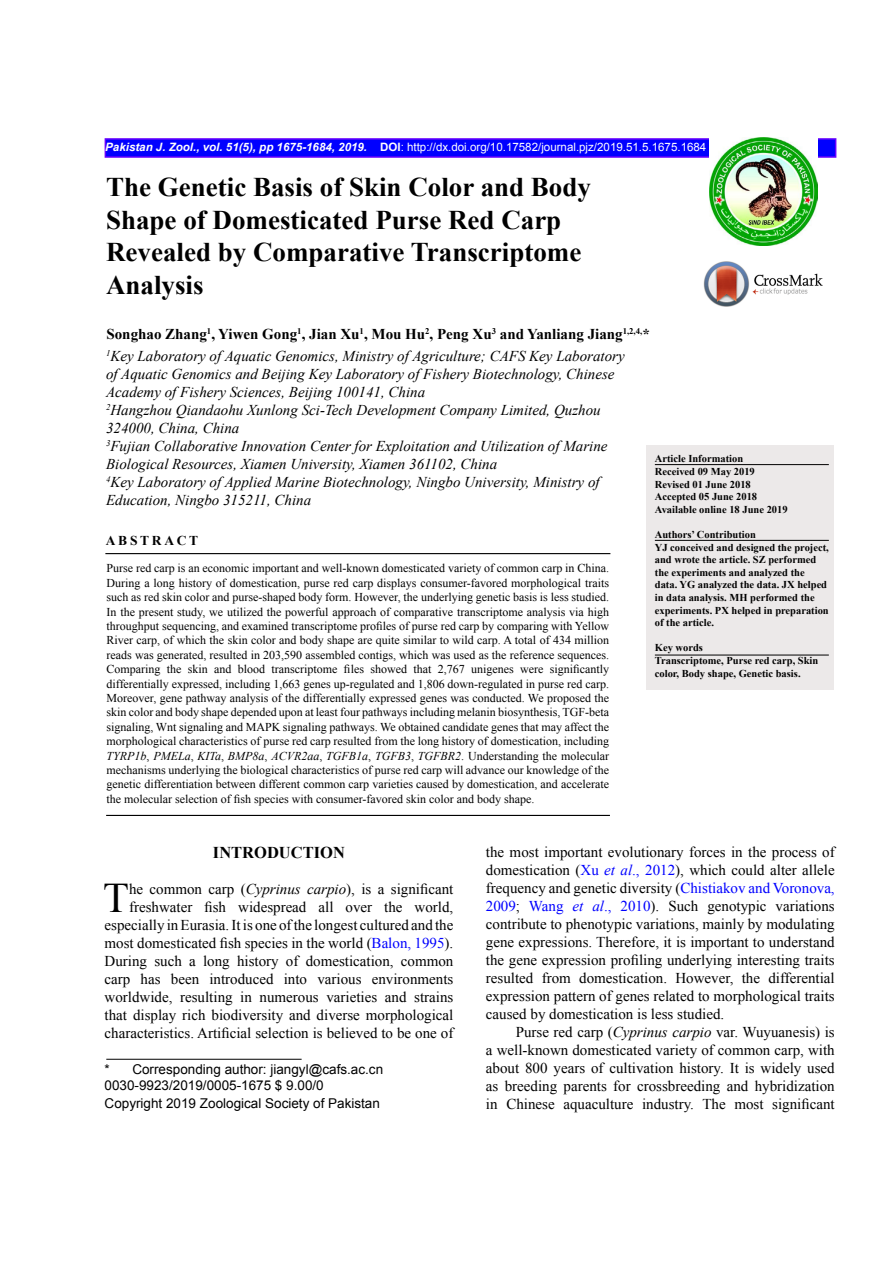
<style>
.page{position:relative;width:893px;height:1263px;background:#fff}
.page>*{position:absolute;margin:0;border:0;box-sizing:border-box;transform-origin:0 0}
.t1{font:42.15px "Times New Roman";color:#000}
.t2{font:700 27px/32.4px "Times New Roman";color:#000}
.t3{font:700 16.5px "Times New Roman";color:#000}
.t4{font:15px/18px "Times New Roman";color:#000;text-align:justify}
.t5{font:italic 15px/18px "Times New Roman";color:#000}
.t6{font:13.5px/16.2px "Arial";color:#000}
.t7{font:700 13.5px "Times New Roman";letter-spacing:.2em;color:#000}
.t8{font:12px/14.4px "Times New Roman";color:#000;text-align:justify}
.t9{font:11.55px "Arial";color:#fff}
.t10{font:700 10.5px/12.6px "Times New Roman";color:#000}
.s1{font-weight:700;font-style:italic}
.s2{font-weight:700}
.s3{font-weight:700;font-style:normal}
.s4{font-style:italic}
.s5{color:#00f}
.s6{font-style:italic;color:#00f}
</style>
<div class="page">
<img style="left:703px;top:261px;width:120px;height:45px">
<div style="left:105px;top:138px;width:731px;height:20px;background:#00f;border:2px solid #60f"></div>
<img style="left:709px;top:138px;width:108px;height:108px">
<div style="left:646px;top:445px;width:187px;height:245px;background:#ece9e9"></div>
<hr style="left:655px;top:540px;width:174px;height:1px;background:#000">
<hr style="left:105px;top:553px;width:505px;height:1px;background:#000">
<hr style="left:106px;top:815px;width:504px;height:1px;background:#000">
<hr style="left:655px;top:464px;width:174px;height:1px;background:#000">
<hr style="left:106px;top:1059px;width:196px;height:1px;background:#000">
<hr style="left:655px;top:655px;width:174px;height:1px;background:#000">
<p class="t9" style="left:105px;top:140px;width:603px"><span class="s1">Pakistan J. Zool., vol. 51(5), pp 1675-1684, 2019.</span> <span class="s2">DOI</span>: http://dx.doi.org/10.17582/journal.pjz/2019.51.5.1675.1684</p>
<h2 class="t2" style="left:106px;top:171px;width:486px">The Genetic Basis of Skin Color and Body<br>Shape of Domesticated Purse Red Carp<br>Revealed by Comparative Transcriptome<br>Analysis</h2>
<p class="t5" style="left:106px;top:322px;width:545px;line-height:22.2px"><span class="s3">Songhao Zhang</span><sup>1</sup><span class="s3">, Yiwen Gong</span><sup>1</sup><span class="s3">, Jian Xu</span><sup>1</sup><span class="s3">, Mou Hu</span><sup>2</sup><span class="s3">, Peng Xu</span><sup>3</sup> <span class="s3">and Yanliang Jiang</span><sup>1,2,4,</sup><span class="s3">*<br></span><sup>1</sup>Key Laboratory of Aquatic Genomics, Ministry of Agriculture; CAFS Key Laboratory</p>
<p class="t5" style="left:106px;top:364px;width:510px">of Aquatic Genomics and Beijing Key Laboratory of Fishery Biotechnology, Chinese Academy of Fishery Sciences, Beijing 100141, China<br><sup>2</sup>Hangzhou Qiandaohu Xunlong Sci-Tech Development Company Limited, Quzhou 324000, China, China<br><sup>3</sup>Fujian Collaborative Innovation Center for Exploitation and Utilization of Marine Biological Resources, Xiamen University, Xiamen 361102, China<br><sup>4</sup>Key Laboratory of Applied Marine Biotechnology, Ningbo University, Ministry of Education, Ningbo 315211, China</p>
<p class="t10" style="left:655px;top:452px;width:134px">Article Information<br>Received 09 May 2019<br>Revised 01 June 2018<br>Accepted 05 June 2018<br>Available online 18 June 2019</p>
<p class="t10" style="left:655px;top:528px;width:175px">Authors’ Contribution<br>YJ conceived and designed the project, and wrote the article. SZ performed the experiments and analyzed the data. YG analyzed the data. JX helped in data analysis. MH performed the experiments. PX helped in preparation of the article.</p>
<p class="t10" style="left:655px;top:641px;width:165px">Key words<br>Transcriptome, Purse red carp, Skin color, Body shape, Genetic basis.</p>
<p class="t7" style="left:106px;top:531px;width:94px">ABSTRACT</p>
<p class="t8" style="left:107px;top:561px;width:504px">Purse red carp is an economic important and well-known domesticated variety of common carp in China.<br>During a long history of domestication, purse red carp displays consumer-favored morphological traits such as red skin color and purse-shaped body form. However, the underlying genetic basis is less studied.<br>In the present study, we utilized the powerful approach of comparative transcriptome analysis via high throughput sequencing, and examined transcriptome profiles of purse red carp by comparing with Yellow River carp, of which the skin color and body shape are quite similar to wild carp. A total of 434 million reads was generated, resulted in 203,590 assembled contigs, which was used as the reference sequences.<br>Comparing the skin and blood transcriptome files showed that 2,767 unigenes were significantly differentially expressed, including 1,663 genes up-regulated and 1,806 down-regulated in purse red carp.<br>Moreover, gene pathway analysis of the differentially expressed genes was conducted. We proposed the skin color and body shape depended upon at least four pathways including melanin biosynthesis, TGF-beta signaling, Wnt signaling and MAPK signaling pathways. We obtained candidate genes that may affect the morphological characteristics of purse red carp resulted from the long history of domestication, including <span class="s4">TYRP1b</span>, <span class="s4">PMELa</span>, <span class="s4">KITa</span>, <span class="s4">BMP8a</span>, <span class="s4">ACVR2aa</span>, <span class="s4">TGFB1a</span>, <span class="s4">TGFB3</span>, <span class="s4">TGFBR2</span>. Understanding the molecular mechanisms underlying the biological characteristics of purse red carp will advance our knowledge of the genetic differentiation between different common carp varieties caused by domestication, and accelerate the molecular selection of fish species with consumer-favored skin color and body shape.</p>
<h3 class="t3" style="left:213px;top:841px;width:133px">INTRODUCTION</h3>
<p class="t4" style="left:105px;top:879px;width:350px;text-align:right">he common carp (<span class="s4">Cyprinus carpio</span>), is a significant freshwater fish widespread all over the world, especially in Eurasia. It is one of the longest cultured and the most domesticated fish species in the world (<span class="s5">Balon, 1995</span>).<br>During such a long history of domestication, common carp has been introduced into various environments worldwide, resulting in numerous varieties and strains that display rich biodiversity and diverse morphological characteristics. Artificial selection is believed to be one of</p>
<p class="t6" style="left:105px;top:1061px;width:280px">* Corresponding author: jiangyl@cafs.ac.cn<br>0030-9923/2019/0005-1675 $ 9.00/0</p>
<p class="t6" style="left:105px;top:1095px;width:277px">Copyright 2019 Zoological Society of Pakistan</p>
<h1 class="t1" style="left:103px;top:869px;width:27px">T</h1>
<p class="t4" style="left:486px;top:842px;width:350px">the most important evolutionary forces in the process of domestication (<span class="s5">Xu</span> <span class="s6">et al</span><span class="s5">., 2012</span>), which could alter allele frequency and genetic diversity (<span class="s5">Chistiakov and Voronova, 2009</span>; <span class="s5">Wang</span> <span class="s6">et al</span><span class="s5">., 2010</span>). Such genotypic variations contribute to phenotypic variations, mainly by modulating gene expressions. Therefore, it is important to understand the gene expression profiling underlying interesting traits resulted from domestication. However, the differential expression pattern of genes related to morphological traits caused by domestication is less studied.</p>
<p class="t4" style="left:486px;top:1022px;width:350px;text-indent:30px">Purse red carp (<span class="s4">Cyprinus carpio</span> var. Wuyuanesis) is a well-known domesticated variety of common carp, with about 800 years of cultivation history. It is widely used as breeding parents for crossbreeding and hybridization in Chinese aquaculture industry. The most significant</p>
</div>
